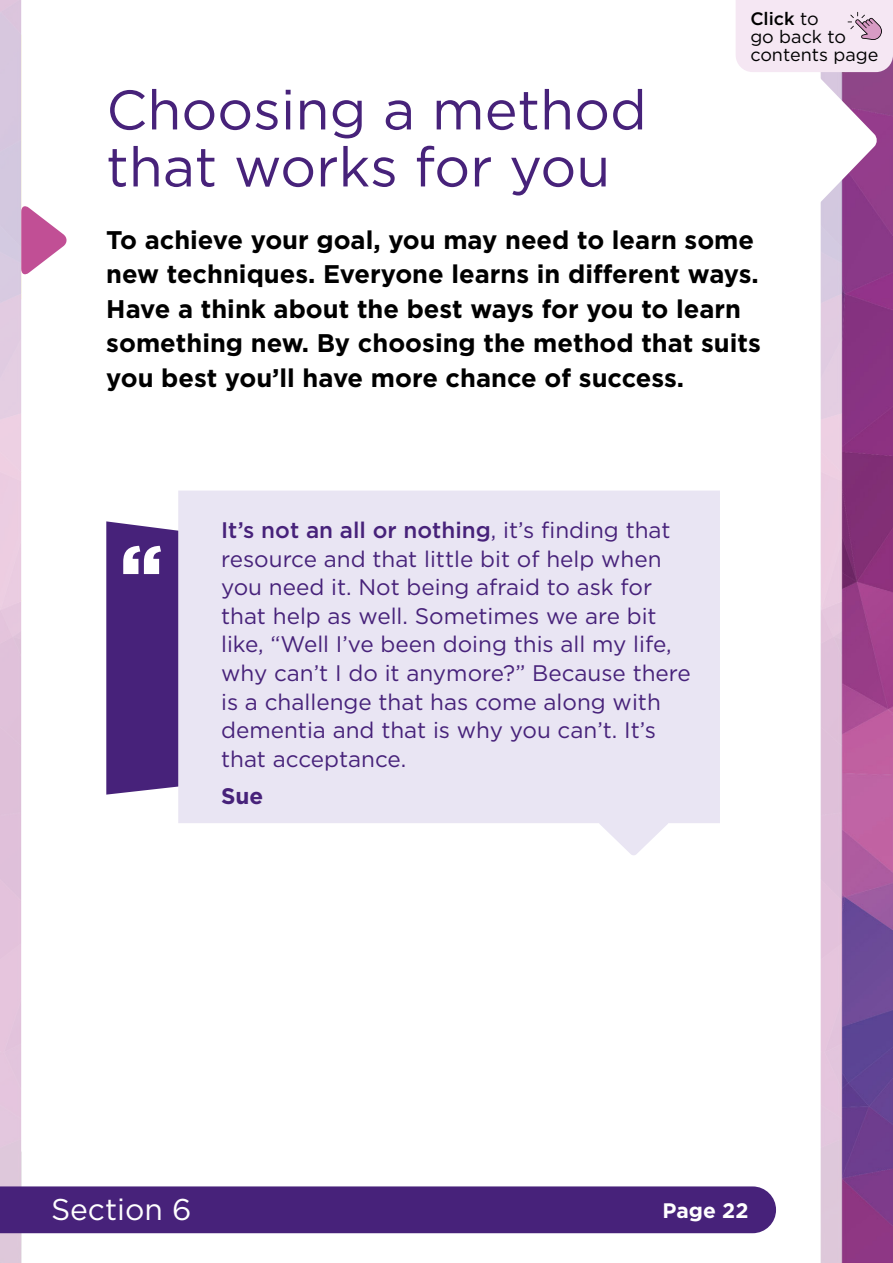
<style>
.page{position:relative;width:893px;height:1263px;background:#fff}
.page>*{position:absolute;margin:0;border:0;box-sizing:border-box;transform-origin:0 0}
.t1{font:900 78px "Gotham";color:#fff}
.t2{font:55.5px/57px "Gotham";color:#47227a}
.t3{font:30px "Gotham";color:#fff}
.t4{font:700 25.5px/34.5px "Gotham";color:#000}
.t5{font:22.5px/28.5px "Gotham";color:#47227a}
.t6{font:700 22.5px "Gotham";color:#47227a}
.t7{font:700 21px "Gotham";color:#fff}
.t8{font:18px/18px "Gotham";color:#000}
.s1{font-weight:500}
</style>
<div class="page">
<img style="left:0;top:0;width:893px;height:1263px">
<div style="left:0;top:1186px;width:776px;height:47px;background:#47227a"></div>
<svg style="left:21px;top:205px;width:47px;height:71px"></svg>
<svg style="left:736px;top:0;width:157px;height:217px"></svg>
<svg style="left:106px;top:521px;width:72px;height:274px;background:#502c80"></svg>
<svg style="left:178px;top:491px;width:542px;height:365px;background:#eae7f3"></svg>
<h2 class="t2" style="left:106px;top:80px;width:542px">Choosing a method that works for you</h2>
<p class="t8" style="left:750px;top:9px;width:130px"><span class="s1">Click</span> to<br>go back to contents page</p>
<p class="t4" style="left:106px;top:222px;width:656px">To achieve your goal, you may need to learn some new techniques. Everyone learns in different ways.<br>Have a think about the best ways for you to learn something new. By choosing the method that suits you best you’ll have more chance of success.</p>
<h1 class="t1" style="left:120px;top:528px;width:44px">“</h1>
<p class="t5" style="left:221px;top:516px;width:471px"><span class="s1">It’s not an all or nothing</span>, it’s finding that resource and that little bit of help when you need it. Not being afraid to ask for that help as well. Sometimes we are bit like, “Well I’ve been doing this all my life, why can’t I do it anymore?” Because there is a challenge that has come along with dementia and that is why you can’t. It’s that acceptance.</p>
<p class="t6" style="left:221px;top:782px;width:44px">Sue</p>
<h3 class="t3" style="left:51px;top:1190px;width:142px">Section 6</h3>
<p class="t7" style="left:663px;top:1199px;width:87px">Page 22</p>
</div>
